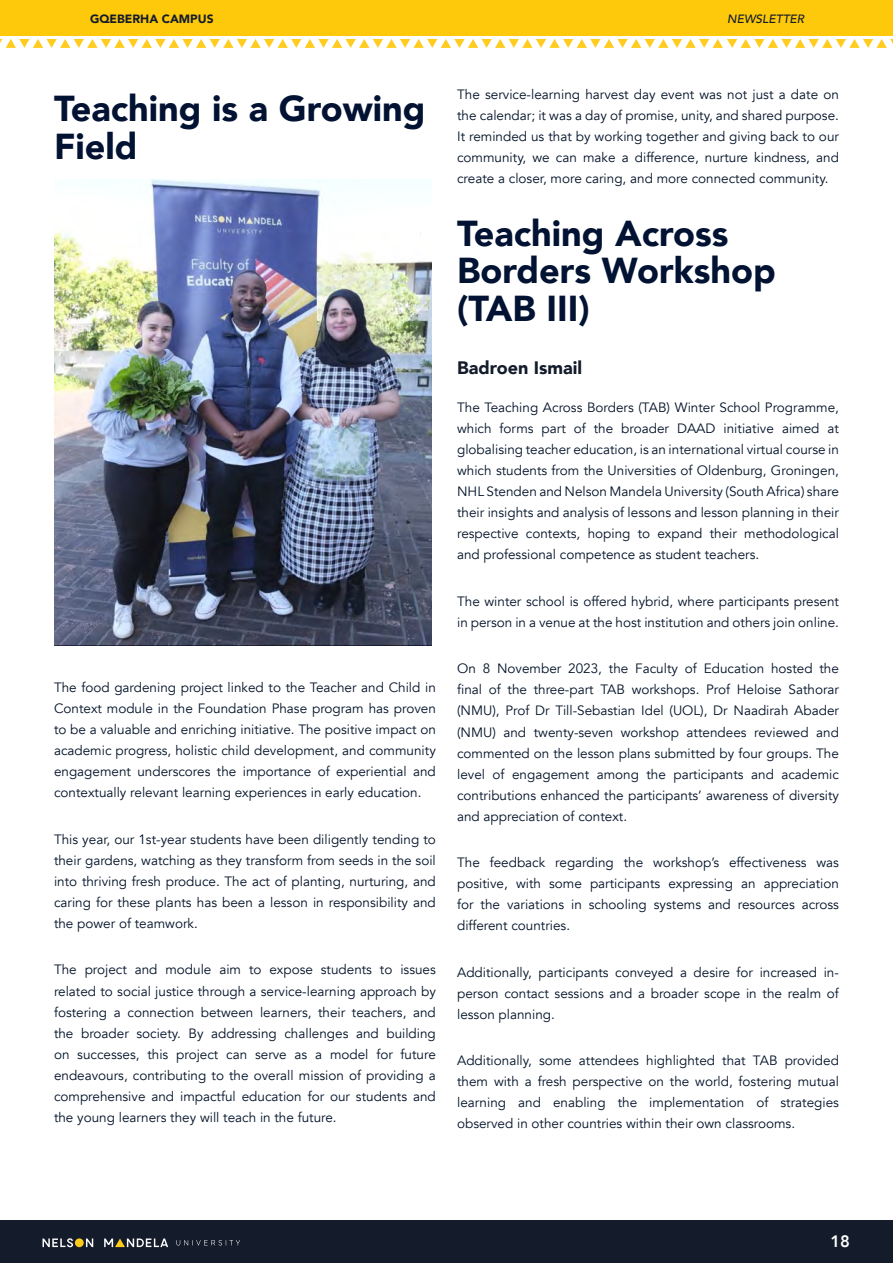
<style>
.page{position:relative;width:893px;height:1263px;background:#fff}
.page>*{position:absolute;margin:0;border:0;box-sizing:border-box;transform-origin:0 0}
._0__Main_heading__Thin{font:900 36px/37.5px "Avenir";color:#021233}
._2_2_Sub_Heading__Black{font:900 18px "Avenir";color:#141c2b}
.t1{font:800 16.5px "Avenir";color:#fff}
._2__Paragraphs{font:13.5px/21px "Avenir";color:#021228;text-align:justify}
.t2{font:900 12px "Avenir";color:#141c2b}
.t3{font:italic 500 12px "Avenir";color:#141c2b}
</style>
<div class="page">
<div style="left:0;top:1220px;width:893px;height:43px;background:#141c2b"></div>
<div style="left:75px;top:1238px;width:9px;height:9px;background:#fecb1b;border-radius:50%"></div>
<svg style="left:86px;top:1238px;width:7px;height:9px"></svg>
<svg style="left:104px;top:1238px;width:64px;height:9px"></svg>
<svg style="left:43px;top:1238px;width:30px;height:9px"></svg>
<svg style="left:176px;top:1240px;width:64px;height:5px"></svg>
<svg style="left:0;top:39px;width:893px;height:9px"></svg>
<div style="left:0;top:0;width:893px;height:35px;background:#fec90b"></div>
<img style="left:54px;top:179px;width:378px;height:467px">
<p class="t2" style="left:90px;top:9px;width:125px">GQEBERHA CAMPUS</p>
<p class="t3" style="left:727px;top:12px;width:79px">NEWSLETTER</p>
<p class="_0__Main_heading__Thin" style="left:54px;top:89px;width:373px">Teaching is a Growing<br>Field</p>
<p class="_2__Paragraphs" style="left:54px;top:677px;width:383px">The food gardening project linked to the Teacher and Child in Context module in the Foundation Phase program has proven to be a valuable and enriching initiative. The positive impact on academic progress, holistic child development, and community engagement underscores the importance of experiential and contextually relevant learning experiences in early education.</p>
<p class="_2__Paragraphs" style="left:54px;top:829px;width:383px">This year, our 1st-year students have been diligently tending to their gardens, watching as they transform from seeds in the soil into thriving fresh produce. The act of planting, nurturing, and caring for these plants has been a lesson in responsibility and the power of teamwork.</p>
<p class="_2__Paragraphs" style="left:54px;top:959px;width:383px">The project and module aim to expose students to issues related to social justice through a service-learning approach by fostering a connection between learners, their teachers, and the broader society. By addressing challenges and building on successes, this project can serve as a model for future endeavours, contributing to the overall mission of providing a comprehensive and impactful education for our students and the young learners they will teach in the future.</p>
<p class="_2__Paragraphs" style="left:457px;top:84px;width:383px">The service-learning harvest day event was not just a date on the calendar; it was a day of promise, unity, and shared purpose.<br>It reminded us that by working together and giving back to our community, we can make a difference, nurture kindness, and create a closer, more caring, and more connected community.</p>
<p class="_0__Main_heading__Thin" style="left:457px;top:213px;width:320px">Teaching Across<br>Borders Workshop (TAB III)</p>
<p class="_2_2_Sub_Heading__Black" style="left:457px;top:353px;width:126px">Badroen Ismail</p>
<p class="_2__Paragraphs" style="left:457px;top:397px;width:383px">The Teaching Across Borders (TAB) Winter School Programme, which forms part of the broader DAAD initiative aimed at globalising teacher education, is an international virtual course in which students from the Universities of Oldenburg, Groningen, NHL Stenden and Nelson Mandela University (South Africa) share their insights and analysis of lessons and lesson planning in their respective contexts, hoping to expand their methodological and professional competence as student teachers.</p>
<p class="_2__Paragraphs" style="left:457px;top:591px;width:383px">The winter school is offered hybrid, where participants present in person in a venue at the host institution and others join online.</p>
<p class="_2__Paragraphs" style="left:457px;top:658px;width:383px">On 8 November 2023, the Faculty of Education hosted the final of the three-part TAB workshops. Prof Heloise Sathorar (NMU), Prof Dr Till-Sebastian Idel (UOL), Dr Naadirah Abader (NMU) and twenty-seven workshop attendees reviewed and commented on the lesson plans submitted by four groups. The level of engagement among the participants and academic contributions enhanced the participants’ awareness of diversity and appreciation of context.</p>
<p class="_2__Paragraphs" style="left:457px;top:852px;width:383px">The feedback regarding the workshop’s effectiveness was positive, with some participants expressing an appreciation for the variations in schooling systems and resources across different countries.</p>
<p class="_2__Paragraphs" style="left:457px;top:962px;width:383px">Additionally, participants conveyed a desire for increased in&shy;person contact sessions and a broader scope in the realm of lesson planning.</p>
<p class="_2__Paragraphs" style="left:457px;top:1050px;width:383px">Additionally, some attendees highlighted that TAB provided them with a fresh perspective on the world, fostering mutual learning and enabling the implementation of strategies observed in other countries within their own classrooms.</p>
<p class="t1" style="left:830px;top:1229px;width:21px">18</p>
</div>
